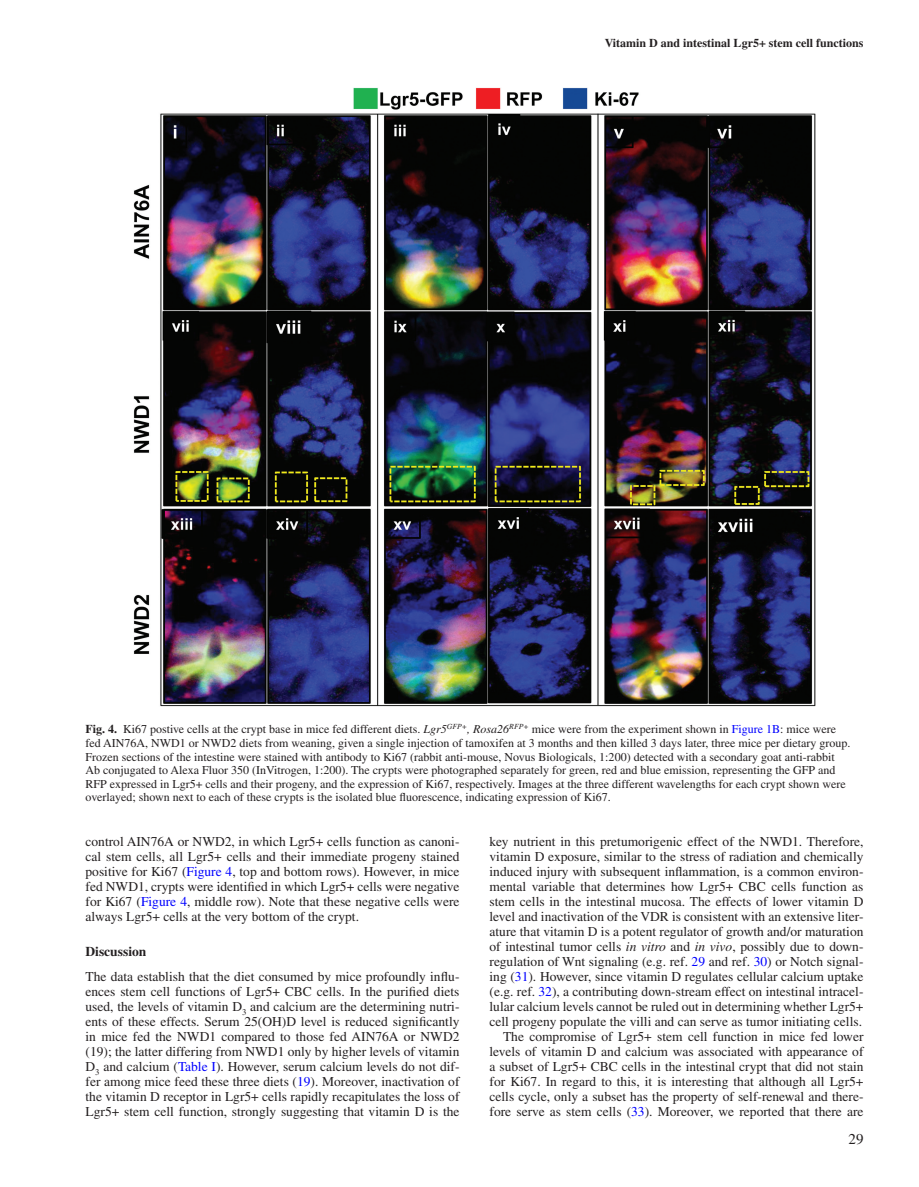
<style>
.page{position:relative;width:919px;height:1187px;background:#fff}
.page>*{position:absolute;margin:0;border:0;box-sizing:border-box;transform-origin:0 0}
.t1{font:15px "Times LT Std";color:#231f20}
.t2{font:13.5px/15px "Times LT Std";color:#231f20;text-align:justify}
.t3{font:700 13.5px "Times LT Std";color:#231f20}
.t4{font:12px/13.5px "Times LT Std";color:#231f20}
.t5{font:700 12px "Times LT Std";color:#231f20}
.s1{font-weight:700}
.s2{font-style:italic}
.s3{color:#00f}
</style>
<div class="page">
<img style="left:133px;top:87px;width:682px;height:619px">
<p class="t5" style="left:604px;top:36px;width:260px">Vitamin D and intestinal Lgr5+ stem cell functions</p>
<p class="t4" style="left:86px;top:722px;width:766px"><span class="s1">Fig. 4.</span> Ki67 postive cells at the crypt base in mice fed different diets. <span class="s2">Lgr5</span><sup>GFP+</sup><span class="s2">, Rosa26</span><sup>RFP+</sup> mice were from the experiment shown in <span class="s3">Figure 1B</span>: mice were fed AIN76A, NWD1 or NWD2 diets from weaning, given a single injection of tamoxifen at 3 months and then killed 3 days later, three mice per dietary group.<br>Frozen sections of the intestine were stained with antibody to Ki67 (rabbit anti-mouse, Novus Biologicals, 1:200) detected with a secondary goat anti-rabbit Ab conjugated to Alexa Fluor 350 (InVitrogen, 1:200). The crypts were photographed separately for green, red and blue emission, representing the GFP and RFP expressed in Lgr5+ cells and their progeny, and the expression of Ki67, respectively. Images at the three different wavelengths for each crypt shown were overlayed; shown next to each of these crypts is the isolated blue fluorescence, indicating expression of Ki67.</p>
<p class="t2" style="left:86px;top:834px;width:375px">control AIN76A or NWD2, in which Lgr5+ cells function as canoni&shy;cal stem cells, all Lgr5+ cells and their immediate progeny stained positive for Ki67 (<span class="s3">Figure 4</span>, top and bottom rows). However, in mice fed NWD1, crypts were identified in which Lgr5+ cells were negative for Ki67 (<span class="s3">Figure 4</span>, middle row). Note that these negative cells were always Lgr5+ cells at the very bottom of the crypt.</p>
<p class="t3" style="left:86px;top:943px;width:62px">Discussion</p>
<p class="t2" style="left:85px;top:969px;width:375px">The data establish that the diet consumed by mice profoundly influ&shy;ences stem cell functions of Lgr5+ CBC cells. In the purified diets used, the levels of vitamin D<sub>3</sub> and calcium are the determining nutri&shy;ents of these effects. Serum 25(OH)D level is reduced significantly in mice fed the NWD1 compared to those fed AIN76A or NWD2 (19); the latter differing from NWD1 only by higher levels of vitamin D<sub>3</sub> and calcium (<span class="s3">Table I</span>). However, serum calcium levels do not dif&shy;fer among mice feed these three diets (<span class="s3">19</span>). Moreover, inactivation of the vitamin D receptor in Lgr5+ cells rapidly recapitulates the loss of Lgr5+ stem cell function, strongly suggesting that vitamin D is the</p>
<p class="t2" style="left:489px;top:834px;width:375px;text-align:right">key nutrient in this pretumorigenic effect of the NWD1. Therefore, vitamin D exposure, similar to the stress of radiation and chemically induced injury with subsequent inflammation, is a common environ&shy;mental variable that determines how Lgr5+ CBC cells function as stem cells in the intestinal mucosa. The effects of lower vitamin D level and inactivation of the VDR is consistent with an extensive liter&shy;ature that vitamin D is a potent regulator of growth and/or maturation of intestinal tumor cells <span class="s2">in vitro</span> and <span class="s2">in vivo</span>, possibly due to down&shy;regulation of Wnt signaling (e.g. ref. <span class="s3">29</span> and ref. <span class="s3">30</span>) or Notch signal&shy;ing (<span class="s3">31</span>). However, since vitamin D regulates cellular calcium uptake (e.g. ref. <span class="s3">32</span>), a contributing down-stream effect on intestinal intracel&shy;lular calcium levels cannot be ruled out in determining whether Lgr5+ cell progeny populate the villi and can serve as tumor initiating cells.<br>The compromise of Lgr5+ stem cell function in mice fed lower levels of vitamin D and calcium was associated with appearance of a subset of Lgr5+ CBC cells in the intestinal crypt that did not stain for Ki67. In regard to this, it is interesting that although all Lgr5+ cells cycle, only a subset has the property of self-renewal and there&shy;fore serve as stem cells (<span class="s3">33</span>). Moreover, we reported that there are</p>
<p class="t1" style="left:848px;top:1130px;width:16px">29</p>
</div>
